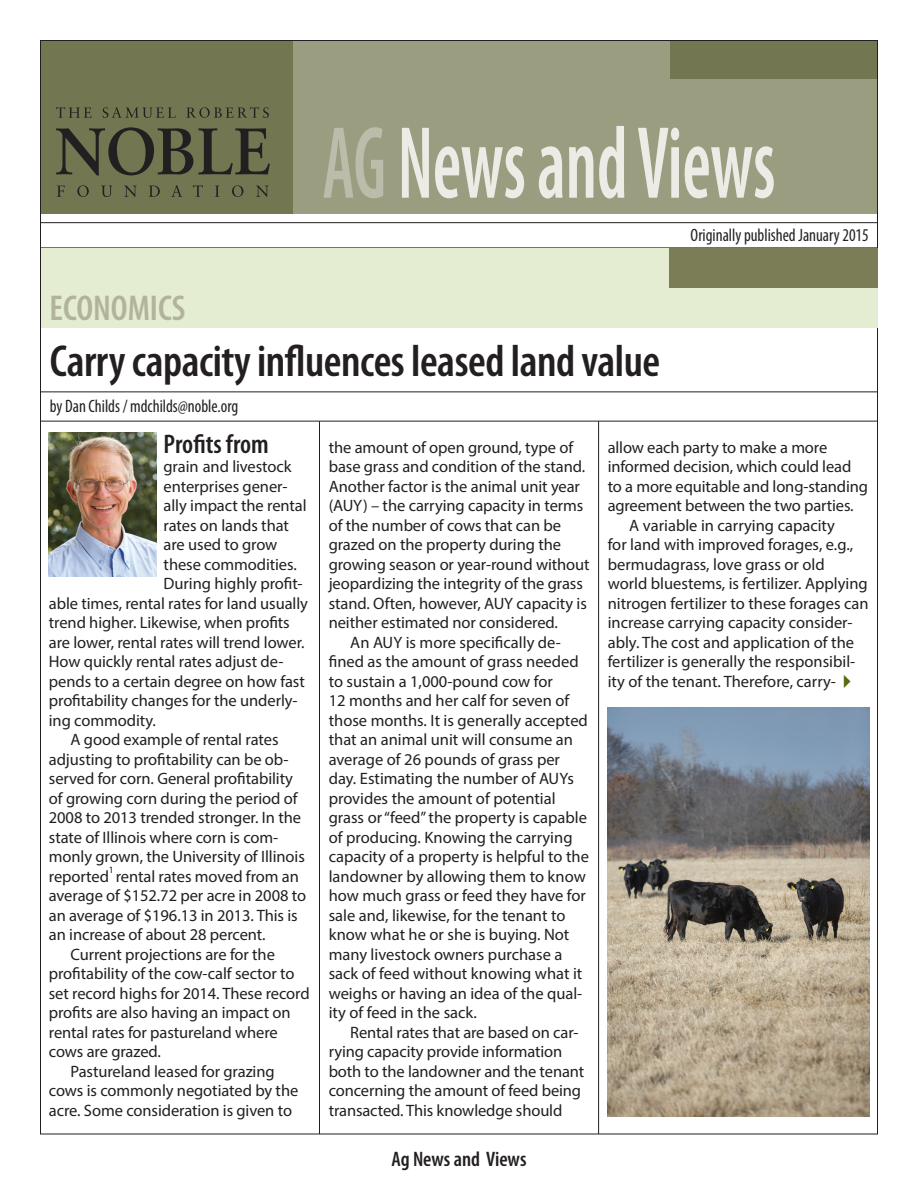
<style>
.page{position:relative;width:918px;height:1188px;background:#fff}
.page>*{position:absolute;margin:0;border:0;box-sizing:border-box;transform-origin:0 0}
.t1{font:600 condensed 103.65px "Myriad Pro";color:#ecebe6;scale:.69 1}
.t2{font:600 condensed 45px "Myriad Pro";letter-spacing:-.01em;color:#231f20}
.t3{font:600 condensed 36px "Myriad Pro";color:#b2b39b}
.t4{font:600 condensed 27px "Myriad Pro";color:#231f20}
.t5{font:600 condensed 21px "Myriad Pro";color:#231f20}
.t6{font:condensed 18px "Myriad Pro";color:#231f20;scale:.95 1}
.t7{font:16.5px "Myriad Pro";letter-spacing:-.005em;color:#231f20}
.t8{font:9.6px "Myriad Pro";color:#231f20}
.s1{color:#bbbca9}
</style>
<div class="page">
<div style="left:293px;top:40px;width:585px;height:174px;background:#9b9d81"></div>
<div style="left:670px;top:40px;width:208px;height:40px;background:#727651"></div>
<div style="left:40px;top:40px;width:253px;height:174px;background:#727651"></div>
<hr style="left:40px;top:222px;width:838px;height:1px;background:#231f20">
<hr style="left:40px;top:421px;width:838px;height:1px;background:#231f20">
<svg style="left:56px;top:107px;width:36px;height:11px"></svg>
<svg style="left:103px;top:107px;width:73px;height:11px"></svg>
<svg style="left:186px;top:107px;width:83px;height:11px"></svg>
<svg style="left:56px;top:127px;width:214px;height:48px"></svg>
<svg style="left:57px;top:186px;width:8px;height:11px"></svg>
<svg style="left:77px;top:185px;width:12px;height:12px"></svg>
<svg style="left:102px;top:186px;width:10px;height:11px"></svg>
<svg style="left:124px;top:186px;width:12px;height:11px"></svg>
<svg style="left:149px;top:186px;width:11px;height:11px"></svg>
<svg style="left:171px;top:185px;width:11px;height:12px"></svg>
<svg style="left:193px;top:185px;width:10px;height:12px"></svg>
<svg style="left:215px;top:186px;width:4px;height:11px"></svg>
<svg style="left:232px;top:185px;width:11px;height:12px"></svg>
<svg style="left:256px;top:186px;width:12px;height:11px"></svg>
<hr style="left:40px;top:392px;width:838px;height:1px;background:#231f20">
<hr style="left:598px;top:421px;width:1px;height:713px;background:#231f20">
<hr style="left:319px;top:421px;width:1px;height:713px;background:#231f20">
<div style="left:41px;top:248px;width:836px;height:80px;background:#e4ecd2"></div>
<div style="left:669px;top:248px;width:208px;height:40px;background:#7a7d56"></div>
<img style="left:49px;top:432px;width:108px;height:144px">
<img style="left:608px;top:708px;width:261px;height:409px">
<h3 class="t3" style="left:50px;top:286px;width:138px">ECONOMICS</h3>
<h1 class="t1" style="left:322px;top:99px;width:658px"><span class="s1">AG</span> News and Views</h1>
<p class="t6" style="left:691px;top:224px;width:189px">Originally published January 2015</p>
<h2 class="t2" style="left:50px;top:334px;width:612px">Carry capacity influences leased land value</h2>
<p class="t6" style="left:50px;top:395px;width:200px">by Dan Childs / mdchilds@noble.org</p>
<h3 class="t4" style="left:164px;top:427px;width:107px">Profits from</h3>
<p class="t7" style="left:164px;top:456px;width:129px">grain and livestock</p>
<p class="t7" style="left:164px;top:476px;width:125px">enterprises gener-</p>
<p class="t7" style="left:164px;top:495px;width:145px">ally impact the rental</p>
<p class="t7" style="left:164px;top:515px;width:127px">rates on lands that</p>
<p class="t7" style="left:164px;top:534px;width:115px">are used to grow</p>
<p class="t7" style="left:164px;top:554px;width:135px">these commodities.</p>
<p class="t7" style="left:164px;top:573px;width:141px">During highly profit-</p>
<p class="t7" style="left:49px;top:593px;width:261px">able times, rental rates for land usually</p>
<p class="t7" style="left:49px;top:612px;width:242px">trend higher. Likewise, when profits</p>
<p class="t7" style="left:49px;top:632px;width:257px">are lower, rental rates will trend lower.</p>
<p class="t7" style="left:49px;top:651px;width:236px">How quickly rental rates adjust de-</p>
<p class="t7" style="left:49px;top:671px;width:258px">pends to a certain degree on how fast</p>
<p class="t7" style="left:49px;top:690px;width:250px">profitability changes for the underly-</p>
<p class="t7" style="left:49px;top:710px;width:108px">ing commodity.</p>
<p class="t7" style="left:70px;top:729px;width:210px">A good example of rental rates</p>
<p class="t7" style="left:49px;top:749px;width:241px">adjusting to profitability can be ob-</p>
<p class="t7" style="left:49px;top:768px;width:246px">served for corn. General profitability</p>
<p class="t7" style="left:49px;top:788px;width:250px">of growing corn during the period of</p>
<p class="t7" style="left:49px;top:808px;width:254px">2008 to 2013 trended stronger. In the</p>
<p class="t7" style="left:49px;top:827px;width:231px">state of Illinois where corn is com-</p>
<p class="t7" style="left:49px;top:847px;width:258px">monly grown, the University of Illinois</p>
<p class="t7" style="left:49px;top:866px;width:252px">reported rental rates moved from an</p>
<p class="t8" style="left:109px;top:864px;width:6px">1</p>
<p class="t7" style="left:49px;top:885px;width:259px">average of $152.72 per acre in 2008 to</p>
<p class="t7" style="left:49px;top:905px;width:250px">an average of $196.13 in 2013. This is</p>
<p class="t7" style="left:49px;top:924px;width:218px">an increase of about 28 percent.</p>
<p class="t7" style="left:70px;top:944px;width:206px">Current projections are for the</p>
<p class="t7" style="left:49px;top:963px;width:247px">profitability of the cow-calf sector to</p>
<p class="t7" style="left:49px;top:983px;width:262px">set record highs for 2014. These record</p>
<p class="t7" style="left:49px;top:1002px;width:243px">profits are also having an impact on</p>
<p class="t7" style="left:49px;top:1022px;width:230px">rental rates for pastureland where</p>
<p class="t7" style="left:49px;top:1041px;width:114px">cows are grazed.</p>
<p class="t7" style="left:70px;top:1061px;width:206px">Pastureland leased for grazing</p>
<p class="t7" style="left:49px;top:1080px;width:251px">cows is commonly negotiated by the</p>
<p class="t7" style="left:49px;top:1100px;width:245px">acre. Some consideration is given to</p>
<p class="t7" style="left:329px;top:437px;width:246px">the amount of open ground, type of</p>
<p class="t7" style="left:329px;top:456px;width:258px">base grass and condition of the stand.</p>
<p class="t7" style="left:329px;top:476px;width:253px">Another factor is the animal unit year</p>
<p class="t7" style="left:329px;top:495px;width:256px">(AUY) – the carrying capacity in terms</p>
<p class="t7" style="left:329px;top:515px;width:234px">of the number of cows that can be</p>
<p class="t7" style="left:329px;top:534px;width:234px">grazed on the property during the</p>
<p class="t7" style="left:329px;top:554px;width:263px">growing season or year-round without</p>
<p class="t7" style="left:329px;top:573px;width:256px">jeopardizing the integrity of the grass</p>
<p class="t7" style="left:329px;top:593px;width:260px">stand. Often, however, AUY capacity is</p>
<p class="t7" style="left:329px;top:612px;width:231px">neither estimated nor considered.</p>
<p class="t7" style="left:350px;top:632px;width:212px">An AUY is more specifically de-</p>
<p class="t7" style="left:329px;top:651px;width:252px">fined as the amount of grass needed</p>
<p class="t7" style="left:329px;top:671px;width:226px">to sustain a 1,000-pound cow for</p>
<p class="t7" style="left:329px;top:690px;width:242px">12 months and her calf for seven of</p>
<p class="t7" style="left:329px;top:710px;width:261px">those months. It is generally accepted</p>
<p class="t7" style="left:329px;top:729px;width:246px">that an animal unit will consume an</p>
<p class="t7" style="left:329px;top:749px;width:233px">average of 26 pounds of grass per</p>
<p class="t7" style="left:329px;top:768px;width:247px">day. Estimating the number of AUYs</p>
<p class="t7" style="left:329px;top:788px;width:228px">provides the amount of potential</p>
<p class="t7" style="left:329px;top:808px;width:260px">grass or “feed” the property is capable</p>
<p class="t7" style="left:329px;top:827px;width:245px">of producing. Knowing the carrying</p>
<p class="t7" style="left:329px;top:847px;width:262px">capacity of a property is helpful to the</p>
<p class="t7" style="left:329px;top:866px;width:259px">landowner by allowing them to know</p>
<p class="t7" style="left:329px;top:886px;width:259px">how much grass or feed they have for</p>
<p class="t7" style="left:329px;top:905px;width:238px">sale and, likewise, for the tenant to</p>
<p class="t7" style="left:329px;top:925px;width:242px">know what he or she is buying. Not</p>
<p class="t7" style="left:329px;top:944px;width:235px">many livestock owners purchase a</p>
<p class="t7" style="left:329px;top:964px;width:255px">sack of feed without knowing what it</p>
<p class="t7" style="left:329px;top:983px;width:255px">weighs or having an idea of the qual-</p>
<p class="t7" style="left:329px;top:1003px;width:150px">ity of feed in the sack.</p>
<p class="t7" style="left:350px;top:1022px;width:230px">Rental rates that are based on car-</p>
<p class="t7" style="left:329px;top:1042px;width:235px">rying capacity provide information</p>
<p class="t7" style="left:329px;top:1061px;width:257px">both to the landowner and the tenant</p>
<p class="t7" style="left:329px;top:1081px;width:254px">concerning the amount of feed being</p>
<p class="t7" style="left:329px;top:1100px;width:235px">transacted. This knowledge should</p>
<p class="t5" style="left:391px;top:1147px;width:137px">Ag News and Views</p>
<p class="t7" style="left:608px;top:437px;width:221px">allow each party to make a more</p>
<p class="t7" style="left:608px;top:457px;width:245px">informed decision, which could lead</p>
<p class="t7" style="left:608px;top:476px;width:262px">to a more equitable and long-standing</p>
<p class="t7" style="left:608px;top:496px;width:248px">agreement between the two parties.</p>
<p class="t7" style="left:629px;top:515px;width:207px">A variable in carrying capacity</p>
<p class="t7" style="left:608px;top:535px;width:247px">for land with improved forages, e.g.,</p>
<p class="t7" style="left:608px;top:554px;width:218px">bermudagrass, love grass or old</p>
<p class="t7" style="left:608px;top:574px;width:262px">world bluestems, is fertilizer. Applying</p>
<p class="t7" style="left:608px;top:593px;width:262px">nitrogen fertilizer to these forages can</p>
<p class="t7" style="left:608px;top:613px;width:246px">increase carrying capacity consider-</p>
<p class="t7" style="left:608px;top:632px;width:248px">ably. The cost and application of the</p>
<p class="t7" style="left:608px;top:652px;width:249px">fertilizer is generally the responsibil-</p>
<p class="t7" style="left:608px;top:671px;width:230px">ity of the tenant. Therefore, carry-</p>
</div>
